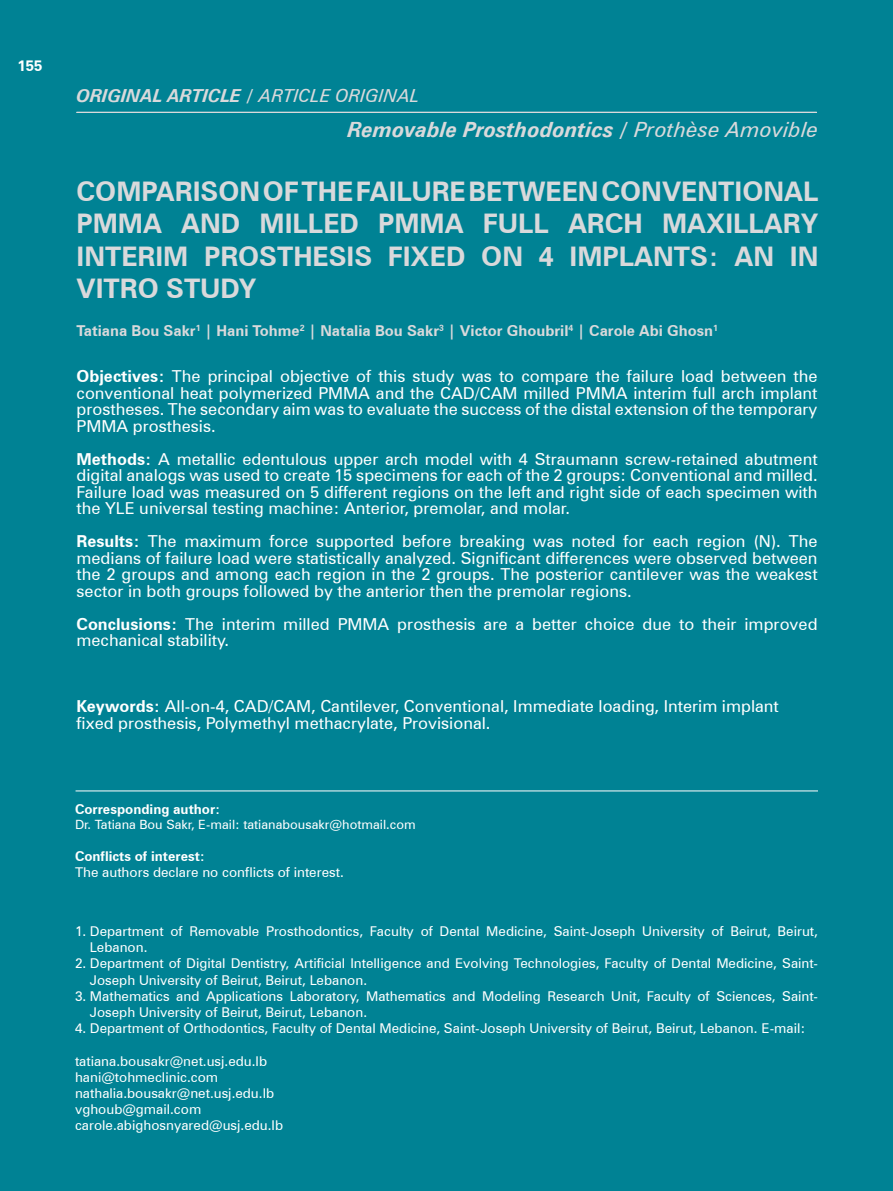
<style>
.page{position:relative;width:893px;height:1191px;background:#008294}
.page>*{position:absolute;margin:0;border:0;box-sizing:border-box;transform-origin:0 0}
.t1{font:700 27px/32.4px "Zurich BT";color:#d9d9db;text-align:justify}
.t2{font:italic 700 21px "Zurich BT";color:#d9d9db}
.t3{font:italic 700 18px "Zurich BT";color:#d9d9db}
.t4{font:16.5px/16.5px "Zurich BT";color:#fff;text-align:justify}
.t5{font:700 15px "Zurich BT";color:#d9d9db}
.t6{font:700 15px "Zurich BT";color:#fff}
.t7{font:13.5px/16.2px "Zurich BT";color:#fff}
.t8{font:700 13.5px "Zurich BT";color:#fff}
.t9{font:12.75px "Zurich BT";color:#fff}
.s1{font-style:normal}
.s2{font-weight:400}
.s3{font-weight:700}
</style>
<div class="page">
<hr style="left:77px;top:112px;width:740px;height:1px;background:#d9d9db">
<hr style="left:76px;top:790px;width:742px;height:1px;background:#fff">
<p class="t6" style="left:17px;top:57px;width:26px">155</p>
<p class="t3" style="left:77px;top:84px;width:345px">ORIGINAL ARTICLE <span class="s1">/</span> <span class="s2">ARTICLE ORIGINAL</span></p>
<p class="t2" style="left:348px;top:117px;width:472px">Removable Prosthodontics / <span class="s2">Prothèse Amovible</span></p>
<p class="t1" style="left:76px;top:175px;width:743px">COMPARISON OF THE FAILURE BETWEEN CONVENTIONAL PMMA AND MILLED PMMA FULL ARCH MAXILLARY INTERIM PROSTHESIS FIXED ON 4 IMPLANTS: AN IN VITRO STUDY</p>
<p class="t5" style="left:76px;top:321px;width:643px">Tatiana Bou Sakr<sup>1</sup> | Hani Tohme<sup>2</sup> | Natalia Bou Sakr<sup>3</sup> | Victor Ghoubril<sup>4</sup> | Carole Abi Ghosn<sup>1</sup></p>
<p class="t4" style="left:76px;top:368px;width:743px"><span class="s3">Objectives:</span> The principal objective of this study was to compare the failure load between the conventional heat polymerized PMMA and the CAD/CAM milled PMMA interim full arch implant prostheses. The secondary aim was to evaluate the success of the distal extension of the temporary PMMA prosthesis.</p>
<p class="t4" style="left:76px;top:450px;width:743px"><span class="s3">Methods:</span> A metallic edentulous upper arch model with 4 Straumann screw-retained abutment digital analogs was used to create 15 specimens for each of the 2 groups: Conventional and milled.<br>Failure load was measured on 5 different regions on the left and right side of each specimen with the YLE universal testing machine: Anterior, premolar, and molar.</p>
<p class="t4" style="left:76px;top:533px;width:743px"><span class="s3">Results:</span> The maximum force supported before breaking was noted for each region (N). The medians of failure load were statistically analyzed. Significant differences were observed between the 2 groups and among each region in the 2 groups. The posterior cantilever was the weakest sector in both groups followed by the anterior then the premolar regions.</p>
<p class="t4" style="left:76px;top:615px;width:743px"><span class="s3">Conclusions:</span> The interim milled PMMA prosthesis are a better choice due to their improved mechanical stability.</p>
<p class="t4" style="left:76px;top:698px;width:704px"><span class="s3">Keywords:</span> All-on-4, CAD/CAM, Cantilever, Conventional, Immediate loading, Interim implant fixed prosthesis, Polymethyl methacrylate, Provisional.</p>
<p class="t8" style="left:75px;top:801px;width:147px">Corresponding author:</p>
<p class="t9" style="left:75px;top:817px;width:342px">Dr. Tatiana Bou Sakr, E-mail: tatianabousakr@hotmail.com</p>
<p class="t8" style="left:75px;top:848px;width:132px">Conflicts of interest:</p>
<p class="t7" style="left:75px;top:864px;width:270px">The authors declare no conflicts of interest.</p>
<p class="t7" style="left:90px;top:923px;width:729px;text-indent:-15px">1. Department of Removable Prosthodontics, Faculty of Dental Medicine, Saint-Joseph University of Beirut, Beirut,<br>Lebanon.</p>
<p class="t7" style="left:90px;top:955px;width:729px;text-indent:-15px">2. Department of Digital Dentistry, Artificial Intelligence and Evolving Technologies, Faculty of Dental Medicine, Saint-<br>Joseph University of Beirut, Beirut, Lebanon.</p>
<p class="t7" style="left:90px;top:987px;width:730px;text-indent:-15px">3. Mathematics and Applications Laboratory, Mathematics and Modeling Research Unit, Faculty of Sciences, Saint-<br>Joseph University of Beirut, Beirut, Lebanon.</p>
<p class="t7" style="left:75px;top:1020px;width:732px">4. Department of Orthodontics, Faculty of Dental Medicine, Saint-Joseph University of Beirut, Beirut, Lebanon. E-mail:</p>
<p class="t7" style="left:75px;top:1052px;width:194px">tatiana.bousakr@net.usj.edu.lb</p>
<p class="t7" style="left:75px;top:1068px;width:145px">hani@tohmeclinic.com</p>
<p class="t7" style="left:75px;top:1085px;width:201px">nathalia.bousakr@net.usj.edu.lb</p>
<p class="t7" style="left:75px;top:1101px;width:128px">vghoub@gmail.com</p>
<p class="t7" style="left:75px;top:1117px;width:210px">carole.abighosnyared@usj.edu.lb</p>
</div>
